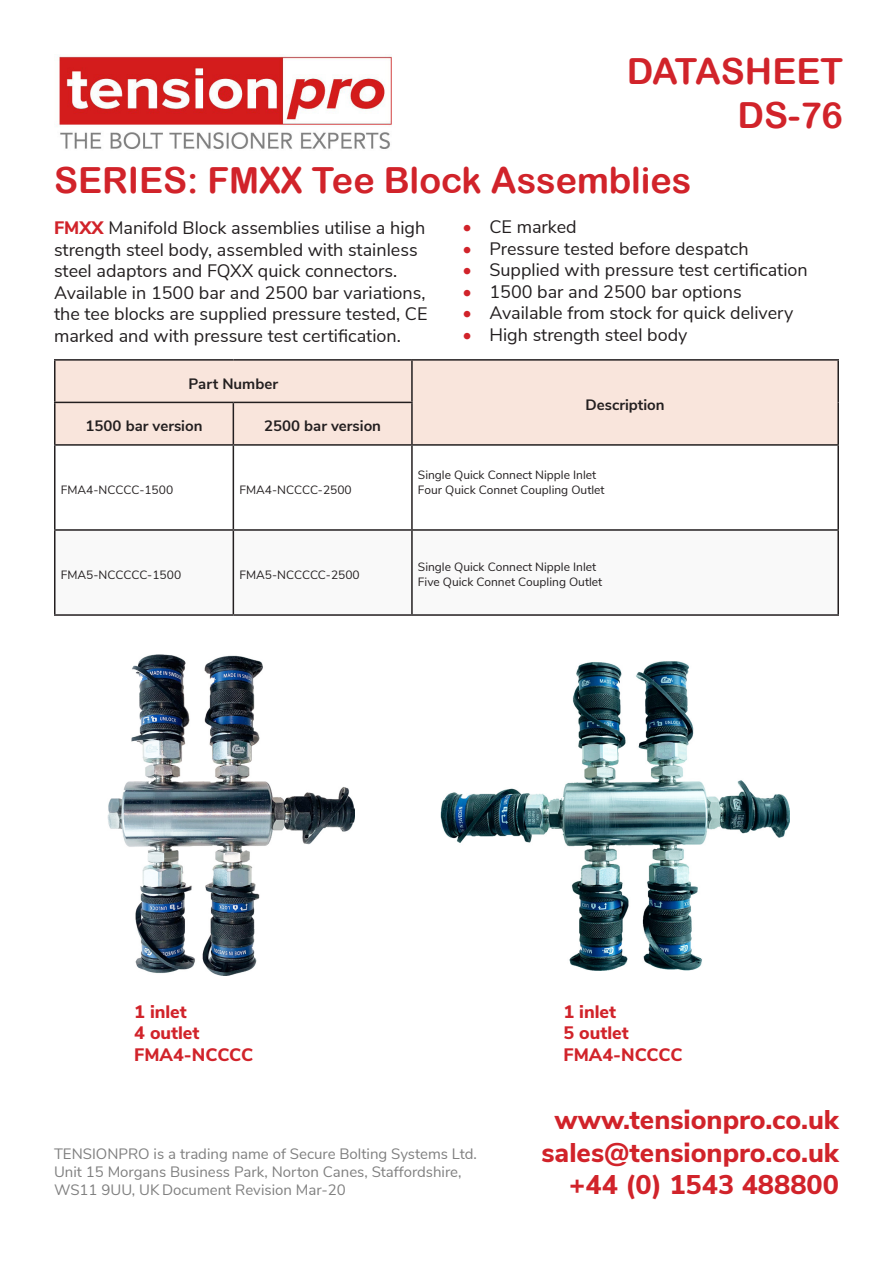
<style>
.page{position:relative;width:893px;height:1263px;background:#fff}
.page>*{position:absolute;margin:0;border:0;box-sizing:border-box;transform-origin:0 0}
.t1{font:36px "Arial Rounded MT Bold";color:#d1232a}
.t2{font:800 27px "Nunito Sans";color:#d1232a}
.t3{font:18px/21.6px "Nunito Sans";color:#231f20}
.t4{font:800 18px "Nunito Sans";color:#d1232a}
.t5{font:15px "Nunito Sans";color:#808080}
.t6{font:700 15px "Nunito Sans";color:#231f20}
.t7{font:12px "Nunito Sans";color:#231f20}
.s1{font-weight:800;color:#d1232a}
.s2{color:#d1232a}
</style>
<div class="page">
<div style="left:56px;top:361px;width:781px;height:83px;background:#f9e5dc"></div>
<hr style="left:54px;top:359px;width:179px;height:2px;background:#231f20">
<hr style="left:54px;top:361px;width:2px;height:41px;background:#231f20">
<hr style="left:233px;top:359px;width:179px;height:2px;background:#231f20">
<hr style="left:412px;top:359px;width:427px;height:2px;background:#231f20">
<hr style="left:411px;top:361px;width:2px;height:41px;background:#231f20">
<hr style="left:837px;top:361px;width:2px;height:41px;background:#231f20">
<hr style="left:54px;top:402px;width:179px;height:1px;background:#231f20">
<hr style="left:54px;top:403px;width:2px;height:41px;background:#231f20">
<hr style="left:233px;top:402px;width:180px;height:1px;background:#231f20">
<hr style="left:233px;top:403px;width:1px;height:41px;background:#231f20">
<hr style="left:411px;top:403px;width:2px;height:41px;background:#231f20">
<hr style="left:837px;top:402px;width:2px;height:42px;background:#231f20">
<hr style="left:54px;top:444px;width:179px;height:2px;background:#231f20">
<hr style="left:54px;top:446px;width:2px;height:83px;background:#231f20">
<hr style="left:233px;top:444px;width:179px;height:2px;background:#231f20">
<hr style="left:233px;top:446px;width:1px;height:83px;background:#231f20">
<hr style="left:412px;top:444px;width:427px;height:2px;background:#231f20">
<hr style="left:411px;top:446px;width:2px;height:83px;background:#231f20">
<hr style="left:837px;top:446px;width:2px;height:83px;background:#231f20">
<hr style="left:54px;top:529px;width:179px;height:2px;background:#231f20">
<hr style="left:54px;top:531px;width:2px;height:83px;background:#231f20">
<hr style="left:233px;top:529px;width:179px;height:2px;background:#231f20">
<hr style="left:233px;top:531px;width:1px;height:83px;background:#231f20">
<hr style="left:412px;top:529px;width:427px;height:2px;background:#231f20">
<hr style="left:411px;top:531px;width:2px;height:83px;background:#231f20">
<hr style="left:837px;top:531px;width:2px;height:83px;background:#231f20">
<hr style="left:54px;top:614px;width:179px;height:2px;background:#231f20">
<hr style="left:233px;top:614px;width:179px;height:2px;background:#231f20">
<hr style="left:412px;top:614px;width:427px;height:2px;background:#231f20">
<img style="left:59px;top:54px;width:333px;height:95px">
<img style="left:441px;top:661px;width:348px;height:309px">
<img style="left:108px;top:655px;width:247px;height:321px">
<p class="t1" style="left:627px;top:50px;width:218px">DATASHEET</p>
<p class="t1" style="left:737px;top:94px;width:107px">DS-76</p>
<p class="t1" style="left:54px;top:159px;width:639px">SERIES: FMXX Tee Block Assemblies</p>
<p class="t3" style="left:54px;top:216px;width:373px"><span class="s1">FMXX</span> Manifold Block assemblies utilise a high strength steel body, assembled with stainless steel adaptors and FQXX quick connectors.</p>
<p class="t3" style="left:54px;top:281px;width:375px;text-align:justify">Available in 1500 bar and 2500 bar variations, the tee blocks are supplied pressure tested, CE marked and with pressure test certification.</p>
<p class="t3" style="left:462px;top:215px;width:116px"><span class="s2">•</span> CE marked</p>
<p class="t3" style="left:462px;top:236px;width:288px"><span class="s2">•</span> Pressure tested before despatch</p>
<p class="t3" style="left:462px;top:258px;width:347px"><span class="s2">•</span> Supplied with pressure test certification</p>
<p class="t3" style="left:462px;top:280px;width:281px"><span class="s2">•</span> 1500 bar and 2500 bar options</p>
<p class="t3" style="left:462px;top:301px;width:332px"><span class="s2">•</span> Available from stock for quick delivery</p>
<p class="t3" style="left:462px;top:323px;width:226px"><span class="s2">•</span> High strength steel body</p>
<p class="t6" style="left:189px;top:372px;width:91px">Part Number</p>
<p class="t6" style="left:86px;top:415px;width:118px">1500 bar version</p>
<p class="t6" style="left:264px;top:415px;width:118px">2500 bar version</p>
<p class="t7" style="left:61px;top:481px;width:114px">FMA4-NCCCC-1500</p>
<p class="t7" style="left:239px;top:481px;width:114px">FMA4-NCCCC-2500</p>
<p class="t7" style="left:61px;top:566px;width:122px">FMA5-NCCCCC-1500</p>
<p class="t7" style="left:239px;top:566px;width:122px">FMA5-NCCCCC-2500</p>
<p class="t6" style="left:585px;top:394px;width:81px">Description</p>
<p class="t7" style="left:418px;top:466px;width:180px">Single Quick Connect Nipple Inlet</p>
<p class="t7" style="left:418px;top:481px;width:188px">Four Quick Connet Coupling Outlet</p>
<p class="t7" style="left:418px;top:558px;width:180px">Single Quick Connect Nipple Inlet</p>
<p class="t7" style="left:418px;top:573px;width:186px">Five Quick Connet Coupling Outlet</p>
<p class="t4" style="left:134px;top:998px;width:54px">1 inlet</p>
<p class="t4" style="left:134px;top:1020px;width:67px">4 outlet</p>
<p class="t4" style="left:134px;top:1041px;width:121px">FMA4-NCCCC</p>
<p class="t4" style="left:563px;top:998px;width:54px">1 inlet</p>
<p class="t4" style="left:563px;top:1020px;width:67px">5 outlet</p>
<p class="t4" style="left:563px;top:1041px;width:121px">FMA4-NCCCC</p>
<p class="t5" style="left:54px;top:1143px;width:424px">TENSIONPRO is a trading name of Secure Bolting Systems Ltd.</p>
<p class="t5" style="left:54px;top:1161px;width:409px">Unit 15 Morgans Business Park, Norton Canes, Staffordshire,</p>
<p class="t5" style="left:54px;top:1179px;width:293px">WS11 9UU, UK Document Revision Mar-20</p>
<p class="t2" style="left:554px;top:1100px;width:286px">www.tensionpro.co.uk</p>
<p class="t2" style="left:541px;top:1132px;width:299px">sales@tensionpro.co.uk</p>
<p class="t2" style="left:569px;top:1165px;width:271px">+44 (0) 1543 488800</p>
</div>
